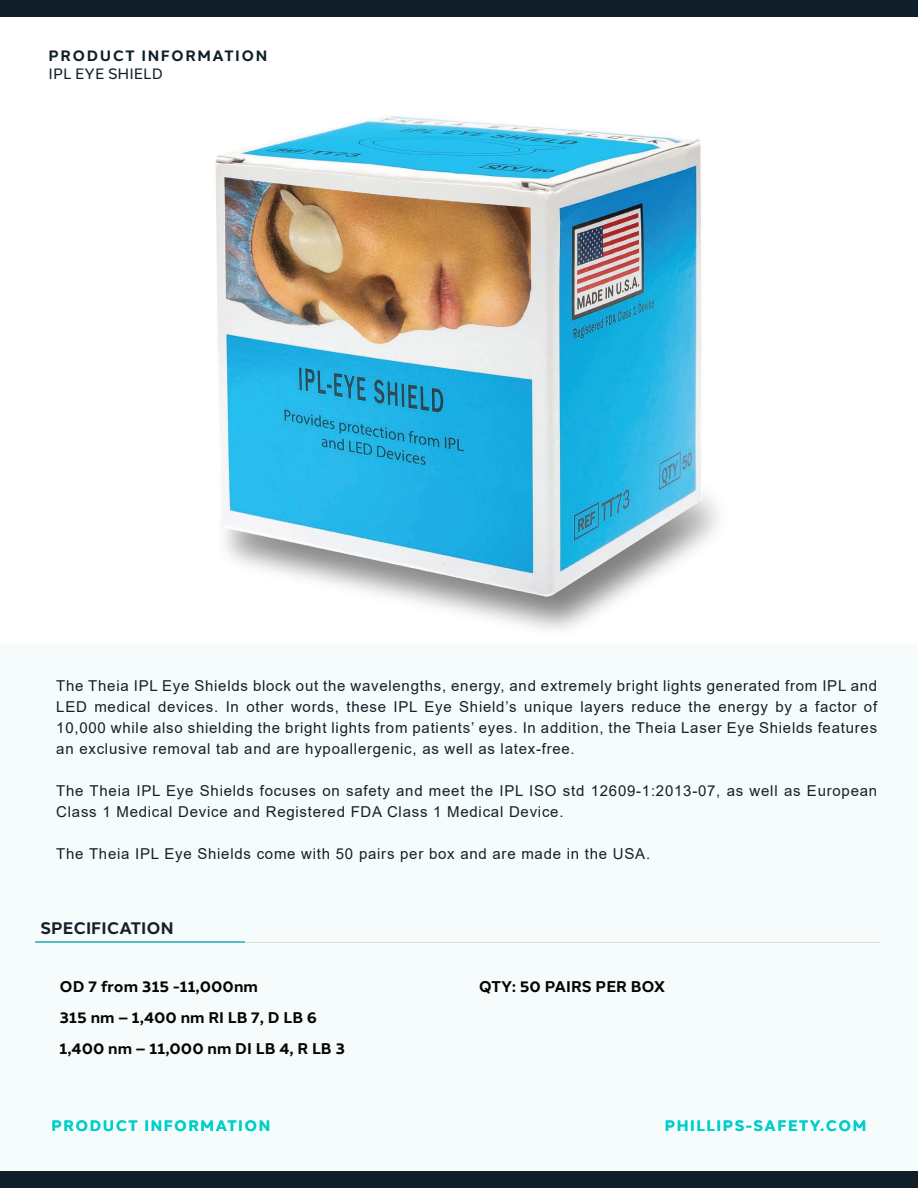
<style>
.page{position:relative;width:918px;height:1188px;background:#fff}
.page>*{position:absolute;margin:0;border:0;box-sizing:border-box;transform-origin:0 0}
.t1{font:700 16.65px "Halcom";color:#142028}
.t2{font:700 15.45px/31px "Halcom";color:#050504}
.t3{font:15px/21px "Arial";letter-spacing:.05em;color:#142028;text-align:justify}
.t4{font:700 15px "Halcom";letter-spacing:.1em;color:#00cfca}
.t5{font:700 15px "Halcom";letter-spacing:.1em;color:#0f1e28}
.t6{font:15px "Halcom";color:#0f1e28}
</style>
<div class="page">
<div style="left:0;top:644px;width:918px;height:544px;background:#f6fcfc"></div>
<hr style="left:35px;top:941px;width:209px;height:2px;background:#50c2c5">
<div style="left:0;top:1171px;width:918px;height:17px;background:#0f1e28"></div>
<div style="left:0;top:0;width:918px;height:17px;background:#0f1e28"></div>
<img style="left:215px;top:116px;width:505px;height:515px">
<p class="t5" style="left:49px;top:44px;width:220px">PRODUCT INFORMATION</p>
<p class="t6" style="left:49px;top:62px;width:116px">IPL EYE SHIELD</p>
<p class="t3" style="left:56px;top:675px;width:822px">The Theia IPL Eye Shields block out the wavelengths, energy, and extremely bright lights generated from IPL and LED medical devices. In other words, these IPL Eye Shield’s unique layers reduce the energy by a factor of 10,000 while also shielding the bright lights from patients’ eyes. In addition, the Theia Laser Eye Shields features an exclusive removal tab and are hypoallergenic, as well as latex-free.</p>
<p class="t3" style="left:56px;top:780px;width:822px">The Theia IPL Eye Shields focuses on safety and meet the IPL ISO std 12609-1:2013-07, as well as European<br>Class 1 Medical Device and Registered FDA Class 1 Medical Device.</p>
<p class="t3" style="left:56px;top:843px;width:595px">The Theia IPL Eye Shields come with 50 pairs per box and are made in the USA.</p>
<p class="t1" style="left:41px;top:915px;width:134px">SPECIFICATION</p>
<p class="t2" style="left:59px;top:970px;width:287px">OD 7 from 315 -11,000nm<br>315 nm – 1,400 nm RI LB 7, D LB 6<br>1,400 nm – 11,000 nm DI LB 4, R LB 3</p>
<p class="t2" style="left:479px;top:970px;width:188px">QTY: 50 PAIRS PER BOX</p>
<p class="t4" style="left:52px;top:1114px;width:220px">PRODUCT INFORMATION</p>
<p class="t4" style="left:665px;top:1114px;width:203px">PHILLIPS-SAFETY.COM</p>
</div>
